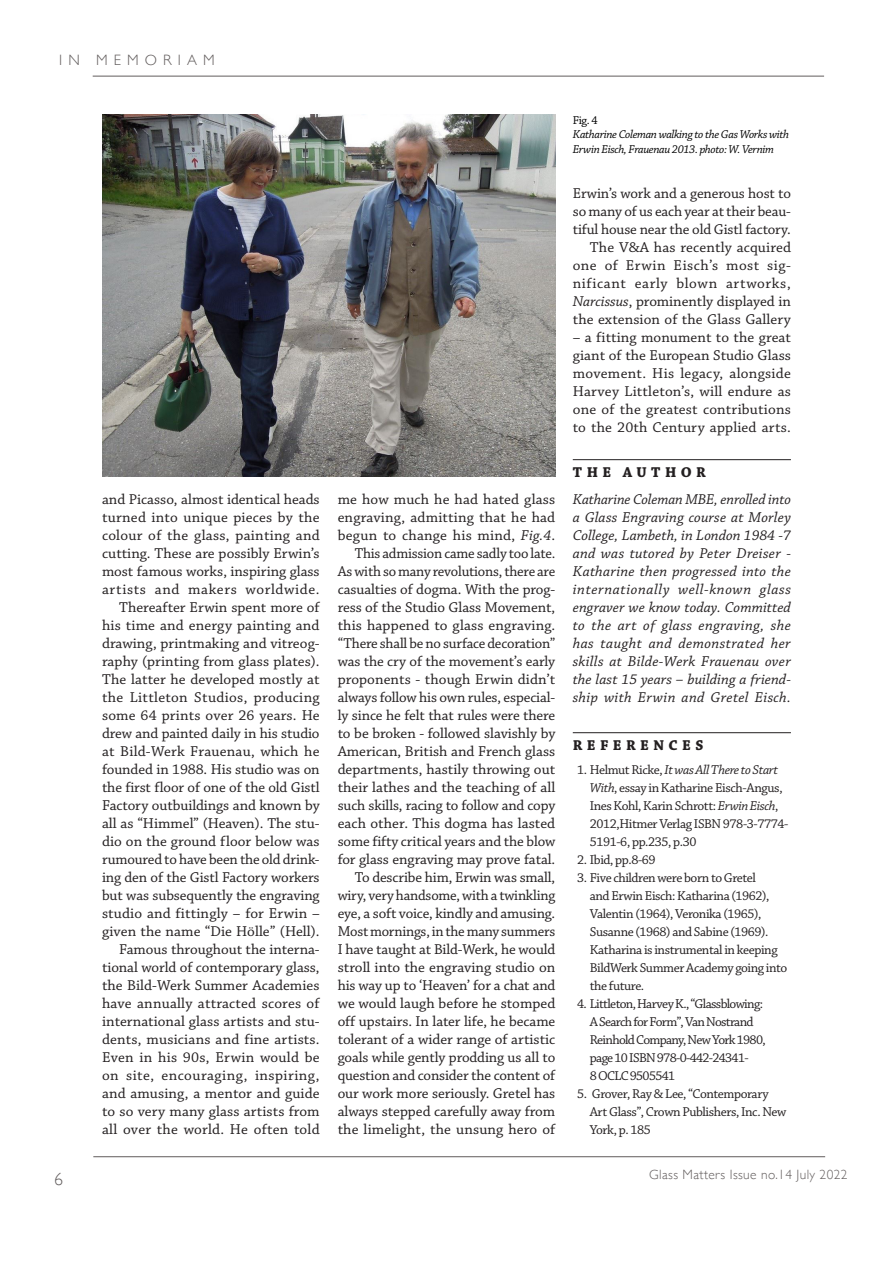
<style>
.page{position:relative;width:893px;height:1263px;background:#fff}
.page>*{position:absolute;margin:0;border:0;box-sizing:border-box;transform-origin:0 0}
.t1{font:300 18px "Gill Sans";color:#615c5c}
.Main_Copy_2{font:15px/18px "Chaparral Pro";letter-spacing:.005em;color:#231f20;text-align:justify}
.Main_Copy_2-2{font:italic 15px/18px "Chaparral Pro";letter-spacing:.01em;color:#231f20;text-align:justify}
.Paragraph_Style_1{font:700 15px "Chaparral Pro";letter-spacing:.295em;color:#231f20}
.t2{font:300 15px "Gill Sans";letter-spacing:.41em;color:#615c5c}
.t3{font:13.5px/18px "Chaparral Pro";letter-spacing:-.03em;color:#231f20}
.t4{font:13.5px/18px "Chaparral Pro";letter-spacing:-.05em;color:#231f20}
.t5{font:300 13.5px "Gill Sans";letter-spacing:.03em;color:#615c5c}
.t6{font:italic 12px/14.4px "Chaparral Pro";letter-spacing:-.03em;color:#000}
.t7{font:12px "Chaparral Pro";color:#000}
.s1{font-style:italic}
</style>
<div class="page">
<hr style="left:93px;top:76px;width:731px;height:1px;background:#615c5c">
<hr style="left:93px;top:1156px;width:732px;height:1px;background:#615c5c">
<hr style="left:573px;top:459px;width:218px;height:1px;background:#231f20">
<hr style="left:573px;top:732px;width:218px;height:1px;background:#231f20">
<img style="left:102px;top:115px;width:453px;height:361px">
<p class="t2" style="left:59px;top:49px;width:157px">IN MEMORIAM</p>
<p class="Main_Copy_2" style="left:102px;top:491px;width:219px">and Picasso, almost identical heads turned into unique pieces by the colour of the glass, painting and cutting. These are possibly Erwin’s most famous works, inspiring glass artists and makers worldwide.</p>
<p class="Main_Copy_2" style="left:102px;top:599px;width:219px;text-indent:17px">Thereafter Erwin spent more of his time and energy painting and drawing, printmaking and vitreog&shy;raphy (printing from glass plates).<br>The latter he developed mostly at the Littleton Studios, producing some 64 prints over 26 years. He drew and painted daily in his studio at Bild-Werk Frauenau, which he founded in 1988. His studio was on the first floor of one of the old Gistl Factory outbuildings and known by all as “Himmel” (Heaven). The stu&shy;dio on the ground floor below was rumoured to have been the old drink&shy;ing den of the Gistl Factory workers but was subsequently the engraving studio and fittingly – for Erwin – given the name “Die Hölle” (Hell).</p>
<p class="Main_Copy_2" style="left:102px;top:941px;width:219px;text-indent:17px">Famous throughout the interna&shy;tional world of contemporary glass, the Bild-Werk Summer Academies have annually attracted scores of international glass artists and stu&shy;dents, musicians and fine artists.<br>Even in his 90s, Erwin would be on site, encouraging, inspiring, and amusing, a mentor and guide to so very many glass artists from all over the world. He often told</p>
<p class="Main_Copy_2" style="left:338px;top:491px;width:219px">me how much he had hated glass engraving, admitting that he had begun to change his mind, <span class="s1">Fig.4</span>.</p>
<p class="Main_Copy_2" style="left:338px;top:545px;width:219px;text-indent:17px">This admission came sadly too late.<br>As with so many revolutions, there are casualties of dogma. With the prog&shy;ress of the Studio Glass Movement, this happened to glass engraving. “There shall be no surface decoration” was the cry of the movement’s early proponents - though Erwin didn’t always follow his own rules, especial&shy;ly since he felt that rules were there to be broken - followed slavishly by American, British and French glass departments, hastily throwing out their lathes and the teaching of all such skills, racing to follow and copy each other. This dogma has lasted some fifty critical years and the blow for glass engraving may prove fatal.</p>
<p class="Main_Copy_2" style="left:338px;top:869px;width:219px;text-indent:17px">To describe him, Erwin was small, wiry, very handsome, with a twinkling eye, a soft voice, kindly and amusing.<br>Most mornings, in the many summers I have taught at Bild-Werk, he would stroll into the engraving studio on his way up to ‘Heaven’ for a chat and we would laugh before he stomped off upstairs. In later life, he became tolerant of a wider range of artistic goals while gently prodding us all to question and consider the content of our work more seriously. Gretel has always stepped carefully away from the limelight, the unsung hero of</p>
<p class="t7" style="left:573px;top:113px;width:27px">Fig. 4</p>
<p class="t6" style="left:573px;top:128px;width:218px">Katharine Coleman walking to the Gas Works with<br>Erwin Eisch, Frauenau 2013. photo: W. Vernim</p>
<p class="Main_Copy_2" style="left:573px;top:185px;width:220px">Erwin’s work and a generous host to so many of us each year at their beau&shy;tiful house near the old Gistl factory.</p>
<p class="Main_Copy_2" style="left:573px;top:239px;width:220px;text-indent:17px">The V&amp;A has recently acquired one of Erwin Eisch’s most sig&shy;nificant early blown artworks, <span class="s1">Narcissus</span>, prominently displayed in the extension of the Glass Gallery</p>
<p class="Main_Copy_2" style="left:573px;top:329px;width:220px">– a fitting monument to the great giant of the European Studio Glass movement. His legacy, alongside Harvey Littleton’s, will endure as one of the greatest contributions to the 20th Century applied arts.</p>
<p class="Paragraph_Style_1" style="left:573px;top:463px;width:134px">THE AUTHOR</p>
<p class="Main_Copy_2-2" style="left:573px;top:491px;width:220px">Katharine Coleman MBE, enrolled into a Glass Engraving course at Morley College, Lambeth, in London 1984 -7</p>
<p class="Main_Copy_2-2" style="left:573px;top:545px;width:220px">and was tutored by Peter Dreiser - Katharine then progressed into the internationally well-known glass engraver we know today. Committed to the art of glass engraving, she has taught and demonstrated her skills at Bilde-Werk Frauenau over the last 15 years – building a friend&shy;ship with Erwin and Gretel Eisch.</p>
<p class="Paragraph_Style_1" style="left:573px;top:736px;width:132px">REFERENCES</p>
<p class="t3" style="left:590px;top:761px;width:200px;text-indent:-13px">1. Helmut Ricke, <span class="s1">It was All There to Start With</span>, essay in Katharine Eisch-Angus, Ines Kohl, Karin Schrott: <span class="s1">Erwin Eisch</span>, 2012,Hitmer Verlag ISBN 978-3-7774- 5191-6, pp.235, p.30</p>
<p class="t3" style="left:577px;top:851px;width:80px">2. Ibid, pp.8-69</p>
<p class="t3" style="left:590px;top:869px;width:199px;text-indent:-13px">3. Five children were born to Gretel<br>and Erwin Eisch: Katharina (1962),<br>Valentin (1964), Veronika (1965),<br>Susanne (1968) and Sabine (1969).<br>Katharina is instrumental in keeping<br>BildWerk Summer Academy going into the future.</p>
<p class="t4" style="left:590px;top:995px;width:177px;text-indent:-13px">4. Littleton, Harvey K., “Glassblowing:<br>A Search for Form”, Van Nostrand<br>Reinhold Company, New York 1980, page 10 ISBN 978-0-442-24341-<br>8 OCLC 9505541</p>
<p class="t3" style="left:590px;top:1085px;width:198px;text-indent:-13px">5. Grover, Ray &amp; Lee, “Contemporary<br>Art Glass”, Crown Publishers, Inc. New<br>York, p. 185</p>
<p class="t1" style="left:54px;top:1165px;width:10px">6</p>
<p class="t5" style="left:649px;top:1164px;width:200px">Glass Matters Issue no.14 July 2022</p>
</div>
